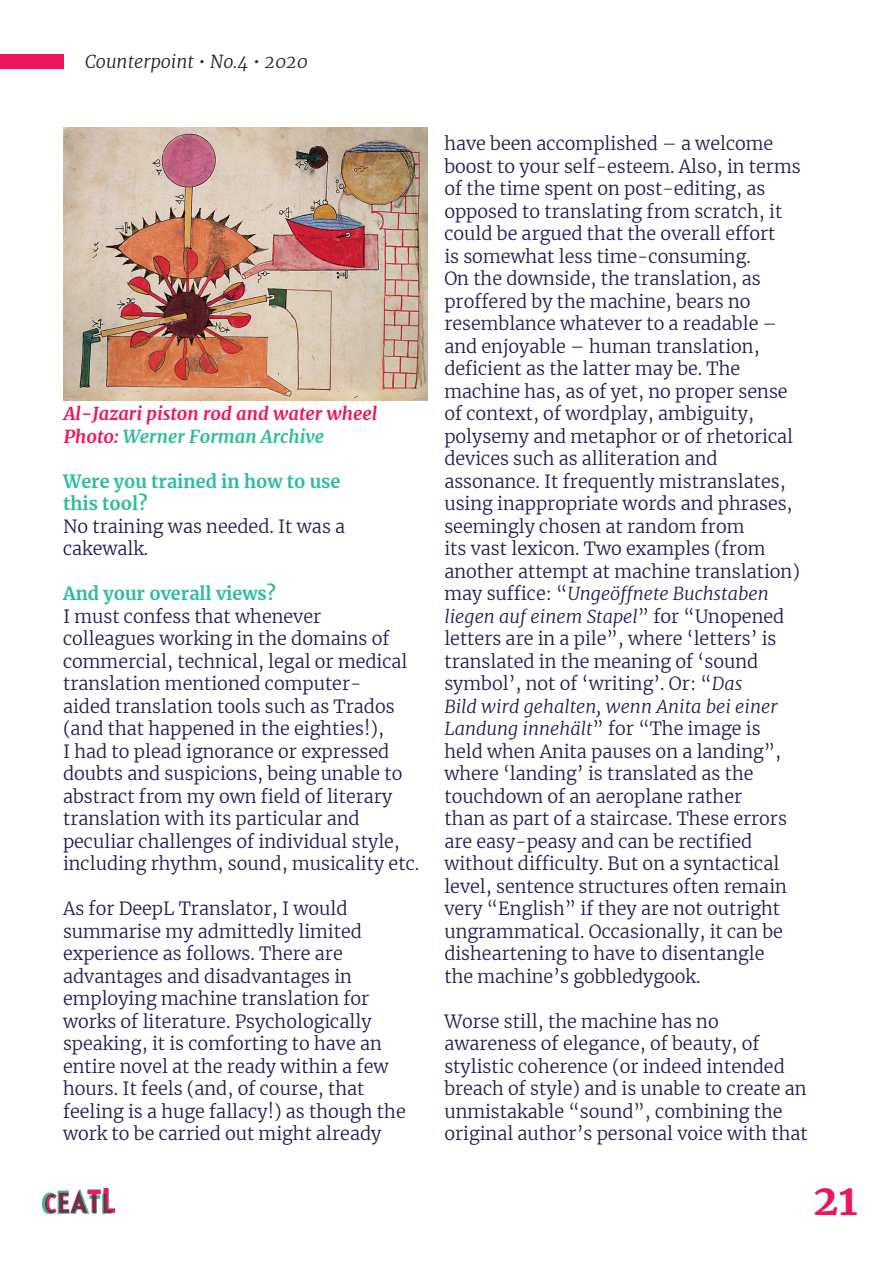
<style>
.page{position:relative;width:893px;height:1263px;background:#fff}
.page>*{position:absolute;margin:0;border:0;box-sizing:border-box;transform-origin:0 0}
.folionumber{font:700 42px "Merriweather";color:#ed165c}
.smallbody{font:300 18px/22.5px "Merriweather";color:#201d51}
.smallbody-2{font:700 18px "Merriweather";color:#2dbc9e}
.smallbody-3{font:italic 700 18px "Merriweather";color:#ed165c}
.smallbody-4{font:italic 700 18px "Merriweather";color:#2dbc9e}
.t1{font:italic 300 18px "Merriweather";color:#231f20}
.s1{color:#ed165c}
.s2{font-style:italic}
</style>
<div class="page">
<div style="left:0;top:54px;width:63px;height:14px;background:#ed165c"></div>
<img style="left:43px;top:1189px;width:71px;height:25px">
<img style="left:63px;top:128px;width:365px;height:272px">
<p class="t1" style="left:85px;top:48px;width:224px">Counterpoint • No.4 • 2020</p>
<p class="smallbody-3" style="left:64px;top:401px;width:315px">Al-Jazari piston rod and water wheel</p>
<p class="smallbody-4" style="left:64px;top:424px;width:262px"><span class="s1">Photo:</span> Werner Forman Archive</p>
<p class="smallbody-2" style="left:63px;top:468px;width:279px">Were you trained in how to use</p>
<p class="smallbody-2" style="left:63px;top:491px;width:86px">this tool?</p>
<p class="smallbody" style="left:63px;top:514px;width:284px">No training was needed. It was a cakewalk.</p>
<p class="smallbody-2" style="left:63px;top:581px;width:214px">And your overall views?</p>
<p class="smallbody" style="left:63px;top:604px;width:358px">I must confess that whenever<br>colleagues working in the domains of commercial, technical, legal or medical translation mentioned computer-<br>aided translation tools such as Trados (and that happened in the eighties!),<br>I had to plead ignorance or expressed doubts and suspicions, being unable to abstract from my own field of literary translation with its particular and peculiar challenges of individual style, including rhythm, sound, musicality etc.</p>
<p class="smallbody" style="left:63px;top:897px;width:344px">As for DeepL Translator, I would summarise my admittedly limited experience as follows. There are advantages and disadvantages in employing machine translation for works of literature. Psychologically speaking, it is comforting to have an entire novel at the ready within a few hours. It feels (and, of course, that feeling is a huge fallacy!) as though the work to be carried out might already</p>
<p class="smallbody" style="left:444px;top:132px;width:358px">have been accomplished – a welcome boost to your self-esteem. Also, in terms of the time spent on post-editing, as opposed to translating from scratch, it could be argued that the overall effort<br>is somewhat less time-consuming.</p>
<p class="smallbody" style="left:444px;top:267px;width:357px">On the downside, the translation, as proffered by the machine, bears no resemblance whatever to a readable – and enjoyable – human translation, deficient as the latter may be. The machine has, as of yet, no proper sense of context, of wordplay, ambiguity, polysemy and metaphor or of rhetorical devices such as alliteration and assonance. It frequently mistranslates, using inappropriate words and phrases, seemingly chosen at random from<br>its vast lexicon. Two examples (from another attempt at machine translation) may suffice: “<span class="s2">Ungeöffnete Buchstaben liegen auf einem Stapel</span>” for “Unopened letters are in a pile”, where ‘letters’ is translated in the meaning of ‘sound symbol’, not of ‘writing’. Or: “<span class="s2">Das<br>Bild wird gehalten, wenn Anita bei einer Landung innehält</span>” for “The image is held when Anita pauses on a landing”, where ‘landing’ is translated as the touchdown of an aeroplane rather<br>than as part of a staircase. These errors are easy-peasy and can be rectified without difficulty. But on a syntactical level, sentence structures often remain very “English” if they are not outright ungrammatical. Occasionally, it can be disheartening to have to disentangle<br>the machine’s gobbledygook.</p>
<p class="smallbody" style="left:444px;top:1009px;width:365px">Worse still, the machine has no awareness of elegance, of beauty, of stylistic coherence (or indeed intended breach of style) and is unable to create an unmistakable “sound”, combining the original author’s personal voice with that</p>
<p class="folionumber" style="left:813px;top:1171px;width:46px">21</p>
</div>
